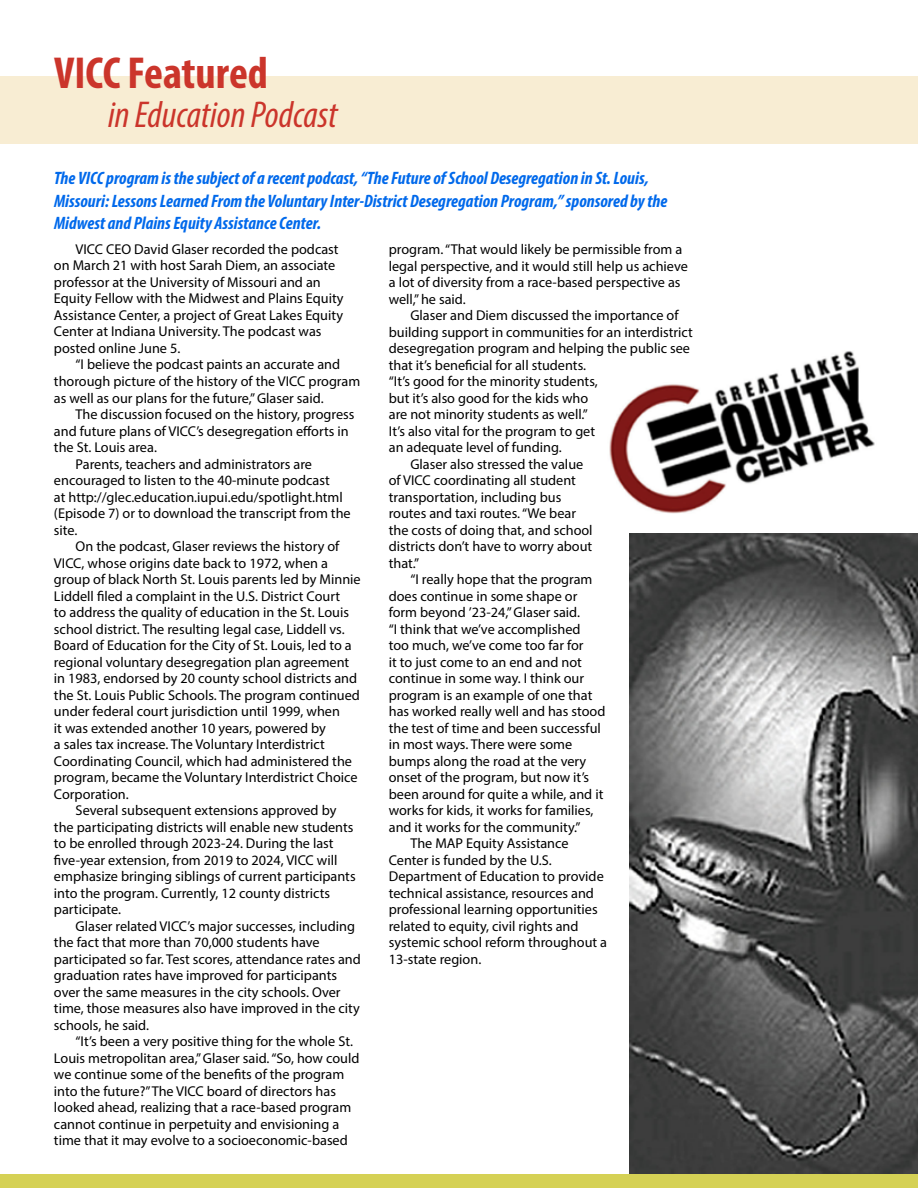
<style>
.page{position:relative;width:918px;height:1188px;background:#fff}
.page>*{position:absolute;margin:0;border:0;box-sizing:border-box;transform-origin:0 0}
.t1{font:700 condensed 45px "Myriad Pro";color:#cb352b}
.t2{font:italic condensed 37.5px "Myriad Pro";color:#cb352b}
.t3{font:italic 700 condensed 18px/22.5px "Myriad Pro";color:#0069eb}
.t4{font:14.25px/16.5px "Myriad Pro";color:#000}
</style>
<div class="page">
<img style="left:630px;top:534px;width:288px;height:640px">
<img style="left:609px;top:351px;width:266px;height:163px">
<div style="left:0;top:1174px;width:918px;height:14px;background:#d5d155"></div>
<div style="left:0;top:76px;width:918px;height:67px;background:#f8edd3"></div>
<h1 class="t1" style="left:54px;top:45px;width:215px">VICC Featured</h1>
<h2 class="t2" style="left:108px;top:92px;width:231px">in Education Podcast</h2>
<p class="t3" style="left:54px;top:167px;width:615px">The VICC program is the subject of a recent podcast, “The Future of School Desegregation in St. Louis,<br>Missouri: Lessons Learned From the Voluntary Inter-District Desegregation Program,” sponsored by the<br>Midwest and Plains Equity Assistance Center.</p>
<p class="t4" style="left:54px;top:241px;width:291px;text-indent:22px">VICC CEO David Glaser recorded the podcast on March 21 with host Sarah Diem, an associate professor at the University of Missouri and an Equity Fellow with the Midwest and Plains Equity Assistance Center, a project of Great Lakes Equity Center at Indiana University. The podcast was posted online June 5.</p>
<p class="t4" style="left:54px;top:356px;width:308px;text-indent:22px">“I believe the podcast paints an accurate and thorough picture of the history of the VICC program as well as our plans for the future,” Glaser said.</p>
<p class="t4" style="left:76px;top:406px;width:280px">The discussion focused on the history, progress</p>
<p class="t4" style="left:54px;top:422px;width:296px">and future plans of VICC’s desegregation efforts in</p>
<p class="t4" style="left:54px;top:439px;width:104px">the St. Louis area.</p>
<p class="t4" style="left:76px;top:455px;width:238px">Parents, teachers and administrators are</p>
<p class="t4" style="left:54px;top:472px;width:277px">encouraged to listen to the 40-minute podcast</p>
<p class="t4" style="left:54px;top:488px;width:290px">at http://glec.education.iupui.edu/spotlight.html</p>
<p class="t4" style="left:54px;top:505px;width:298px">(Episode 7) or to download the transcript from the</p>
<p class="t4" style="left:54px;top:521px;width:25px">site.</p>
<p class="t4" style="left:76px;top:538px;width:265px">On the podcast, Glaser reviews the history of</p>
<p class="t4" style="left:54px;top:554px;width:275px">VICC, whose origins date back to 1972, when a</p>
<p class="t4" style="left:54px;top:571px;width:308px">group of black North St. Louis parents led by Minnie</p>
<p class="t4" style="left:54px;top:587px;width:288px">Liddell filed a complaint in the U.S. District Court</p>
<p class="t4" style="left:54px;top:604px;width:297px">to address the quality of education in the St. Louis</p>
<p class="t4" style="left:54px;top:620px;width:292px">school district. The resulting legal case, Liddell vs.</p>
<p class="t4" style="left:54px;top:637px;width:299px">Board of Education for the City of St. Louis, led to a</p>
<p class="t4" style="left:54px;top:653px;width:297px">regional voluntary desegregation plan agreement</p>
<p class="t4" style="left:54px;top:670px;width:305px">in 1983, endorsed by 20 county school districts and</p>
<p class="t4" style="left:54px;top:686px;width:308px">the St. Louis Public Schools. The program continued</p>
<p class="t4" style="left:54px;top:703px;width:288px">under federal court jurisdiction until 1999, when</p>
<p class="t4" style="left:54px;top:719px;width:273px">it was extended another 10 years, powered by</p>
<p class="t4" style="left:54px;top:736px;width:272px">a sales tax increase. The Voluntary Interdistrict</p>
<p class="t4" style="left:54px;top:752px;width:300px">Coordinating Council, which had administered the</p>
<p class="t4" style="left:54px;top:769px;width:305px">program, became the Voluntary Interdistrict Choice</p>
<p class="t4" style="left:54px;top:785px;width:76px">Corporation.</p>
<p class="t4" style="left:76px;top:802px;width:262px">Several subsequent extensions approved by</p>
<p class="t4" style="left:54px;top:818px;width:301px">the participating districts will enable new students</p>
<p class="t4" style="left:54px;top:835px;width:281px">to be enrolled through 2023-24. During the last</p>
<p class="t4" style="left:54px;top:851px;width:285px">five-year extension, from 2019 to 2024, VICC will</p>
<p class="t4" style="left:54px;top:868px;width:303px">emphasize bringing siblings of current participants</p>
<p class="t4" style="left:54px;top:884px;width:278px">into the program. Currently, 12 county districts</p>
<p class="t4" style="left:54px;top:901px;width:69px">participate.</p>
<p class="t4" style="left:76px;top:917px;width:281px">Glaser related VICC’s major successes, including</p>
<p class="t4" style="left:54px;top:934px;width:267px">the fact that more than 70,000 students have</p>
<p class="t4" style="left:54px;top:950px;width:308px">participated so far. Test scores, attendance rates and</p>
<p class="t4" style="left:54px;top:967px;width:285px">graduation rates have improved for participants</p>
<p class="t4" style="left:54px;top:983px;width:288px">over the same measures in the city schools. Over</p>
<p class="t4" style="left:54px;top:1000px;width:307px">time, those measures also have improved in the city</p>
<p class="t4" style="left:54px;top:1016px;width:97px">schools, he said.</p>
<p class="t4" style="left:76px;top:1033px;width:279px">“It’s been a very positive thing for the whole St.</p>
<p class="t4" style="left:54px;top:1049px;width:307px">Louis metropolitan area,” Glaser said. “So, how could</p>
<p class="t4" style="left:54px;top:1066px;width:292px">we continue some of the benefits of the program</p>
<p class="t4" style="left:54px;top:1082px;width:284px">into the future?” The VICC board of directors has</p>
<p class="t4" style="left:54px;top:1099px;width:299px">looked ahead, realizing that a race-based program</p>
<p class="t4" style="left:54px;top:1115px;width:287px">cannot continue in perpetuity and envisioning a</p>
<p class="t4" style="left:54px;top:1132px;width:295px">time that it may evolve to a socioeconomic-based</p>
<p class="t4" style="left:389px;top:241px;width:301px">program. “That would likely be permissible from a legal perspective, and it would still help us achieve a lot of diversity from a race-based perspective as well,” he said.</p>
<p class="t4" style="left:410px;top:307px;width:270px">Glaser and Diem discussed the importance of</p>
<p class="t4" style="left:389px;top:323px;width:306px">building support in communities for an interdistrict</p>
<p class="t4" style="left:389px;top:340px;width:303px">desegregation program and helping the public see</p>
<p class="t4" style="left:389px;top:356px;width:199px">that it’s beneficial for all students.</p>
<p class="t4" style="left:389px;top:373px;width:210px">“It’s good for the minority students,</p>
<p class="t4" style="left:389px;top:389px;width:201px">but it’s also good for the kids who</p>
<p class="t4" style="left:389px;top:406px;width:201px">are not minority students as well.”</p>
<p class="t4" style="left:389px;top:422px;width:208px">It’s also vital for the program to get</p>
<p class="t4" style="left:389px;top:439px;width:174px">an adequate level of funding.</p>
<p class="t4" style="left:410px;top:455px;width:174px">Glaser also stressed the value</p>
<p class="t4" style="left:389px;top:472px;width:189px">of VICC coordinating all student</p>
<p class="t4" style="left:389px;top:488px;width:174px">transportation, including bus</p>
<p class="t4" style="left:389px;top:505px;width:189px">routes and taxi routes. “We bear</p>
<p class="t4" style="left:389px;top:521px;width:205px">the costs of doing that, and school</p>
<p class="t4" style="left:389px;top:538px;width:205px">districts don’t have to worry about</p>
<p class="t4" style="left:389px;top:554px;width:32px">that.”</p>
<p class="t4" style="left:410px;top:571px;width:184px">“I really hope that the program</p>
<p class="t4" style="left:389px;top:587px;width:190px">does continue in some shape or</p>
<p class="t4" style="left:389px;top:604px;width:193px">form beyond ’23-24,” Glaser said.</p>
<p class="t4" style="left:389px;top:620px;width:193px">“I think that we’ve accomplished</p>
<p class="t4" style="left:389px;top:637px;width:196px">too much, we’ve come too far for</p>
<p class="t4" style="left:389px;top:653px;width:195px">it to just come to an end and not</p>
<p class="t4" style="left:389px;top:670px;width:197px">continue in some way. I think our</p>
<p class="t4" style="left:389px;top:686px;width:205px">program is an example of one that</p>
<p class="t4" style="left:389px;top:703px;width:218px">has worked really well and has stood</p>
<p class="t4" style="left:389px;top:719px;width:214px">the test of time and been successful</p>
<p class="t4" style="left:389px;top:736px;width:185px">in most ways. There were some</p>
<p class="t4" style="left:389px;top:752px;width:199px">bumps along the road at the very</p>
<p class="t4" style="left:389px;top:769px;width:202px">onset of the program, but now it’s</p>
<p class="t4" style="left:389px;top:785px;width:216px">been around for quite a while, and it</p>
<p class="t4" style="left:389px;top:802px;width:206px">works for kids, it works for families,</p>
<p class="t4" style="left:389px;top:818px;width:193px">and it works for the community.”</p>
<p class="t4" style="left:410px;top:835px;width:160px">The MAP Equity Assistance</p>
<p class="t4" style="left:389px;top:851px;width:164px">Center is funded by the U.S.</p>
<p class="t4" style="left:389px;top:868px;width:217px">Department of Education to provide</p>
<p class="t4" style="left:389px;top:884px;width:207px">technical assistance, resources and</p>
<p class="t4" style="left:389px;top:901px;width:210px">professional learning opportunities</p>
<p class="t4" style="left:389px;top:917px;width:191px">related to equity, civil rights and</p>
<p class="t4" style="left:389px;top:934px;width:220px">systemic school reform throughout a</p>
<p class="t4" style="left:389px;top:950px;width:94px">13-state region.</p>
</div>
